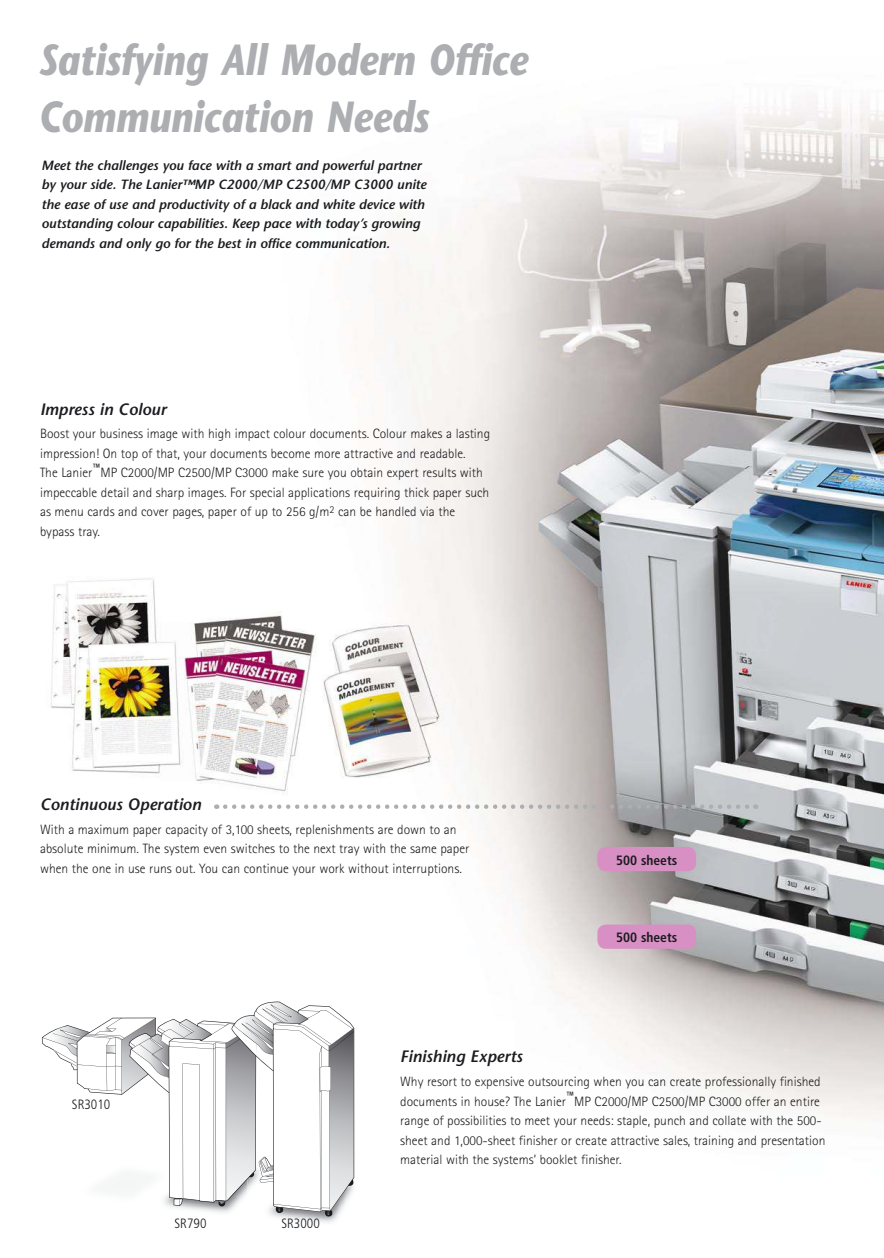
<style>
.page{position:relative;width:884px;height:1258px;background:#fff}
.page>*{position:absolute;margin:0;border:0;box-sizing:border-box;transform-origin:0 0}
.t1{font:italic 700 43.5px/57px "Stone Sans";color:#acaeb1;scale:.85 1}
.t2{font:italic 600 16.5px "Stone Sans";color:#1b1c1f}
.t3{font:300 13.5px/19.5px "Rotis Sans Serif";color:#1b1c1f}
.t4{font:700 condensed 13.5px "Frutiger";color:#1b1c1f}
.t5{font:300 condensed 13.5px "Frutiger";color:#1b1c1f}
.t6{font:italic 600 13.35px/19.5px "Stone Sans";letter-spacing:-.005em;color:#1b1c1f}
</style>
<div class="page">
<img style="left:41px;top:102px;width:843px;height:1061px">
<svg style="left:42px;top:1001px;width:312px;height:217px"></svg>
<div style="left:597px;top:847px;width:99px;height:24px;background:#d88fc4;border-radius:9px"></div>
<div style="left:597px;top:924px;width:99px;height:25px;background:#d88fc4;border-radius:9px"></div>
<svg style="left:225px;top:804px;width:531px;height:5px"></svg>
<h1 class="t1" style="left:39px;top:36px;width:577px">Satisfying All Modern Office<br>Communication Needs</h1>
<p class="t6" style="left:42px;top:157px;width:386px">Meet the challenges you face with a smart and powerful partner by your side. The Lanier™MP C2000/MP C2500/MP C3000 unite the ease of use and productivity of a black and white device with outstanding colour capabilities. Keep pace with today’s growing demands and only go for the best in office communication.</p>
<p class="t2" style="left:40px;top:402px;width:128px">Impress in Colour</p>
<p class="t3" style="left:40px;top:425px;width:452px">Boost your business image with high impact colour documents. Colour makes a lasting impression! On top of that, your documents become more attractive and readable.<br>The Lanier™MP C2000/MP C2500/MP C3000 make sure you obtain expert results with impeccable detail and sharp images. For special applications requiring thick paper such as menu cards and cover pages, paper of up to 256 g/m<sup>2</sup> can be handled via the bypass tray.</p>
<p class="t2" style="left:40px;top:798px;width:163px">Continuous Operation</p>
<p class="t3" style="left:40px;top:820px;width:431px">With a maximum paper capacity of 3,100 sheets, replenishments are down to an absolute minimum. The system even switches to the next tray with the same paper when the one in use runs out. You can continue your work without interruptions.</p>
<p class="t4" style="left:616px;top:852px;width:63px">500 sheets</p>
<p class="t4" style="left:616px;top:929px;width:63px">500 sheets</p>
<p class="t5" style="left:72px;top:1096px;width:40px">SR3010</p>
<p class="t5" style="left:174px;top:1215px;width:33px">SR790</p>
<p class="t5" style="left:281px;top:1215px;width:40px">SR3000</p>
<p class="t2" style="left:400px;top:1050px;width:124px">Finishing Experts</p>
<p class="t3" style="left:400px;top:1072px;width:427px">Why resort to expensive outsourcing when you can create professionally finished documents in house? The Lanier™MP C2000/MP C2500/MP C3000 offer an entire range of possibilities to meet your needs: staple, punch and collate with the 500- sheet and 1,000-sheet finisher or create attractive sales, training and presentation material with the systems’ booklet finisher.</p>
</div>
